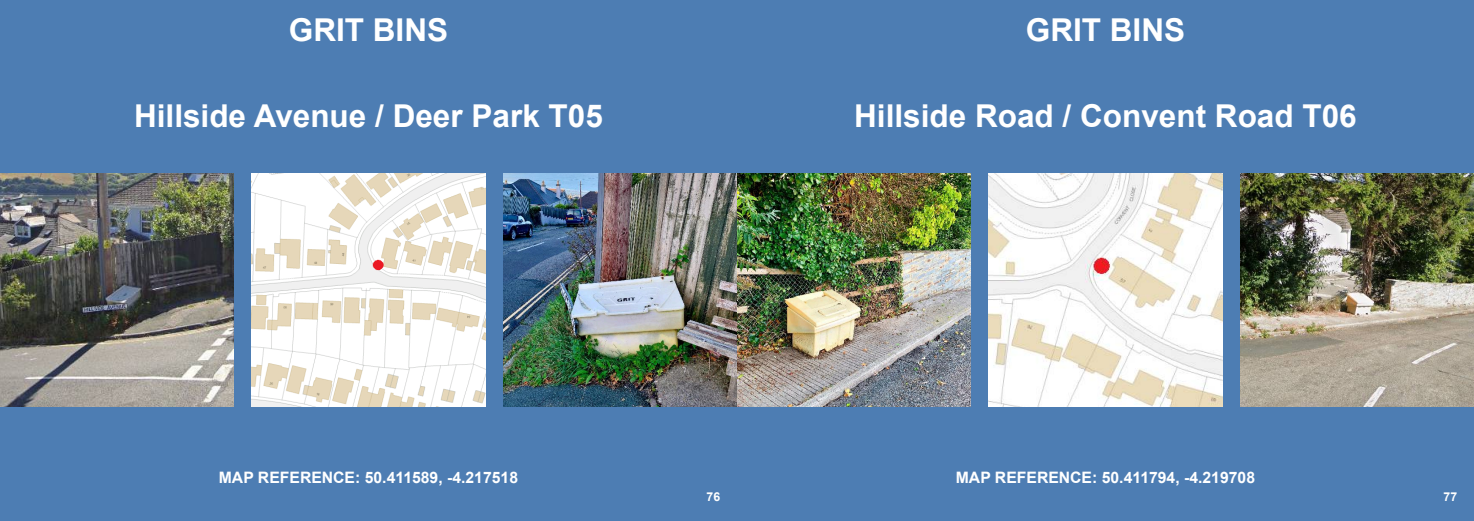
<style>
.page{position:relative;width:1474px;height:521px;background:#fff}
.page>*{position:absolute;margin:0;border:0;box-sizing:border-box;transform-origin:0 0}
.t1{font:700 31.5px "Arial";color:#fff}
.t2{font:700 15.75px "Arial";color:#fff}
.t3{font:700 12.25px "Arial";color:#fff}
</style>
<div class="page">
<div style="left:0;top:0;width:737px;height:521px;background:#4d7db3"></div>
<img style="left:0;top:173px;width:234px;height:234px">
<img style="left:251px;top:173px;width:234px;height:234px">
<img style="left:503px;top:173px;width:234px;height:234px">
<img style="left:737px;top:0;width:736px;height:521px">
<img style="left:988px;top:173px;width:234px;height:234px">
<img style="left:1239px;top:173px;width:234px;height:234px">
<p class="t1" style="left:289px;top:18px;width:161px">GRIT BINS</p>
<p class="t1" style="left:134px;top:104px;width:470px">Hillside Avenue / Deer Park T05</p>
<p class="t1" style="left:1025px;top:18px;width:161px">GRIT BINS</p>
<p class="t1" style="left:854px;top:104px;width:504px">Hillside Road / Convent Road T06</p>
<p class="t2" style="left:219px;top:471px;width:301px">MAP REFERENCE: 50.411589, -4.217518</p>
<p class="t3" style="left:706px;top:492px;width:15px">76</p>
<p class="t2" style="left:955px;top:471px;width:301px">MAP REFERENCE: 50.411794, -4.219708</p>
<p class="t3" style="left:1443px;top:492px;width:15px">77</p>
</div>
